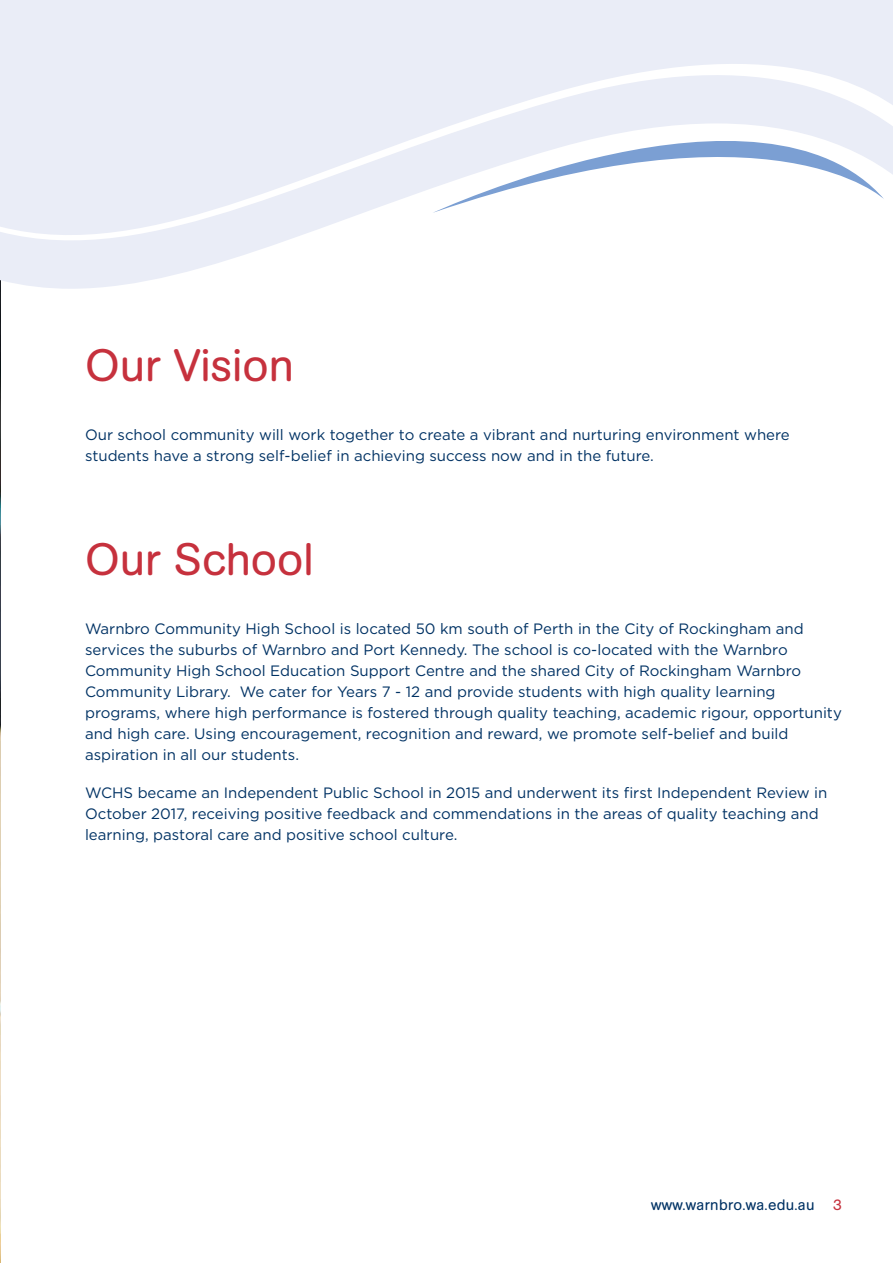
<style>
.page{position:relative;width:893px;height:1263px;background:#fff}
.page>*{position:absolute;margin:0;border:0;box-sizing:border-box;transform-origin:0 0}
.t1{font:45px "AG Book Rounded";color:#c6313d}
.t2{font:15px/21px "Gotham";color:#003264}
.t3{font:15px "AG Book Rounded";letter-spacing:.02em;color:#003264}
.t4{font:15px "AG Book Rounded";color:#c6313d}
</style>
<div class="page">
<img style="left:0;top:289px;width:1px;height:828px">
<svg style="left:0;top:0;width:893px;height:289px;fill:#eaedf7"></svg>
<svg style="left:0;top:32px;width:893px;height:239px;fill:#eaedf7"></svg>
<svg style="left:433px;top:60px;width:451px;height:153px;fill:#eaedf7"></svg>
<svg style="left:0;top:1117px;width:1px;height:146px"></svg>
<h1 class="t1" style="left:85px;top:339px;width:210px">Our Vision</h1>
<p class="t2" style="left:85px;top:423px;width:706px">Our school community will work together to create a vibrant and nurturing environment where students have a strong self-belief in achieving success now and in the future.</p>
<h1 class="t1" style="left:85px;top:533px;width:230px">Our School</h1>
<p class="t2" style="left:85px;top:617px;width:758px">Warnbro Community High School is located 50 km south of Perth in the City of Rockingham and services the suburbs of Warnbro and Port Kennedy. The school is co-located with the Warnbro Community High School Education Support Centre and the shared City of Rockingham Warnbro Community Library. We cater for Years 7 - 12 and provide students with high quality learning programs, where high performance is fostered through quality teaching, academic rigour, opportunity and high care. Using encouragement, recognition and reward, we promote self-belief and build aspiration in all our students.</p>
<p class="t2" style="left:85px;top:782px;width:744px">WCHS became an Independent Public School in 2015 and underwent its first Independent Review in<br>October 2017, receiving positive feedback and commendations in the areas of quality teaching and learning, pastoral care and positive school culture.</p>
<p class="t3" style="left:651px;top:1197px;width:165px">www.warnbro.wa.edu.au</p>
<p class="t4" style="left:833px;top:1197px;width:10px">3</p>
</div>
